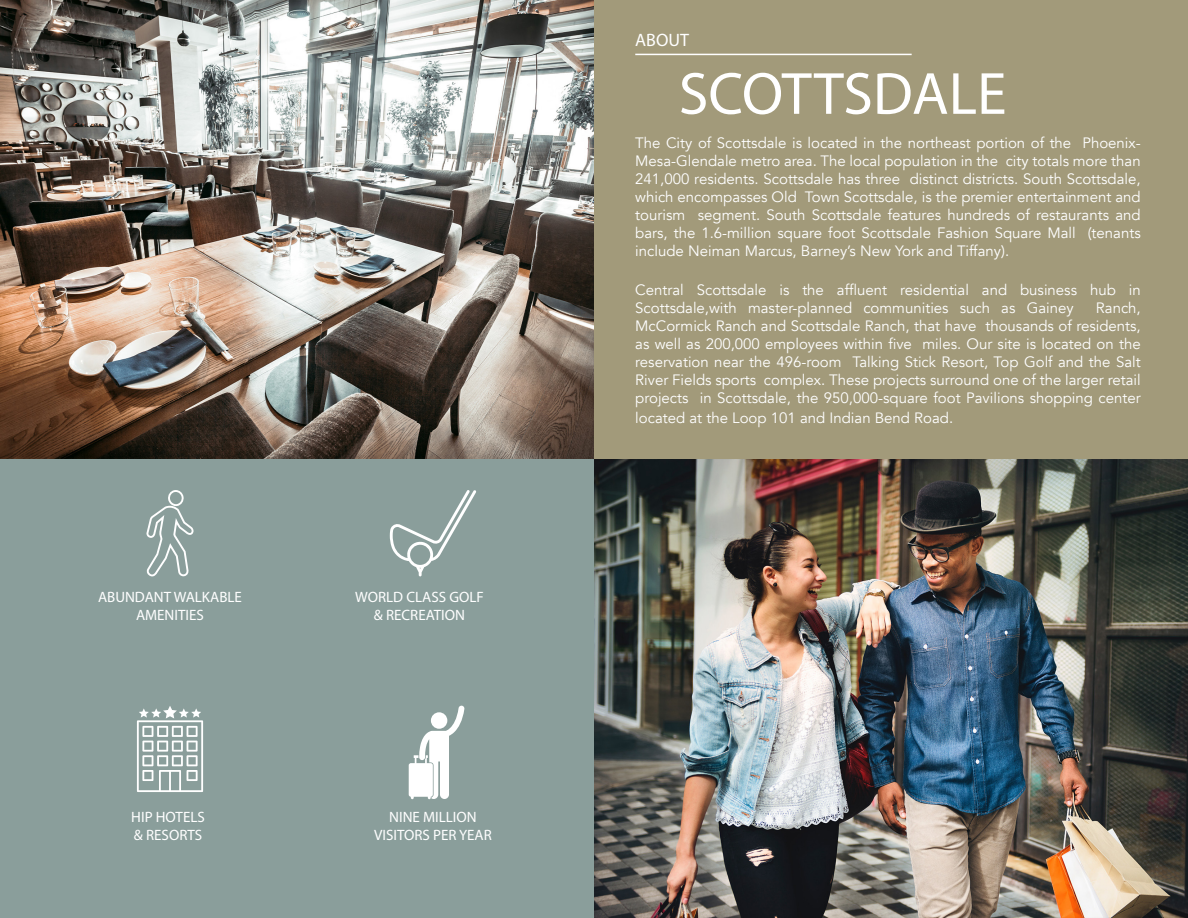
<style>
.page{position:relative;width:1188px;height:918px;background:#fff}
.page>*{position:absolute;margin:0;border:0;box-sizing:border-box;transform-origin:0 0}
.t1{font:60px "Myriad Pro";color:#fff}
.t2{font:18px "Myriad Pro";color:#fff}
.t3{font:15px/18px "Avenir";color:#fff;text-align:justify}
.t4{font:15px "Myriad Pro";color:#fff}
</style>
<div class="page">
<img style="left:0;top:0;width:594px;height:459px">
<img style="left:594px;top:459px;width:594px;height:459px">
<div style="left:594px;top:0;width:594px;height:459px;background:#a29a7a"></div>
<div style="left:0;top:459px;width:594px;height:459px;background:#8a9e9b"></div>
<hr style="left:635px;top:54px;width:277px;height:1px;background:#fff">
<svg style="left:146px;top:490px;width:48px;height:86px"></svg>
<svg style="left:390px;top:490px;width:86px;height:86px"></svg>
<svg style="left:137px;top:706px;width:66px;height:86px"></svg>
<svg style="left:409px;top:706px;width:56px;height:93px"></svg>
<p class="t4" style="left:98px;top:588px;width:145px">ABUNDANT WALKABLE</p>
<p class="t4" style="left:136px;top:606px;width:69px">AMENITIES</p>
<p class="t4" style="left:131px;top:808px;width:75px">HIP HOTELS</p>
<p class="t4" style="left:134px;top:826px;width:70px">&amp; RESORTS</p>
<p class="t4" style="left:355px;top:588px;width:130px">WORLD CLASS GOLF</p>
<p class="t4" style="left:374px;top:606px;width:93px">&amp; RECREATION</p>
<p class="t4" style="left:389px;top:808px;width:89px">NINE MILLION</p>
<p class="t4" style="left:374px;top:826px;width:119px">VISITORS PER YEAR</p>
<p class="t2" style="left:635px;top:29px;width:55px">ABOUT</p>
<p class="t1" style="left:679px;top:57px;width:329px">SCOTTSDALE</p>
<p class="t3" style="left:635px;top:134px;width:507px">The City of Scottsdale is located in the northeast portion of the Phoenix-Mesa-Glendale metro area. The local population in the city totals more than 241,000 residents. Scottsdale has three distinct districts. South Scottsdale, which encompasses Old Town Scottsdale, is the premier entertainment and tourism segment. South Scottsdale features hundreds of restaurants and bars, the 1.6-million square foot Scottsdale Fashion Square Mall (tenants include Neiman Marcus, Barney’s New York and Tiffany).</p>
<p class="t3" style="left:635px;top:281px;width:507px">Central Scottsdale is the affluent residential and business hub in<br>Scottsdale,with master-planned communities such as Gainey</p>
<p class="t3" style="left:635px;top:299px;width:507px;text-indent:461px">Ranch, McCormick Ranch and Scottsdale Ranch, that have thousands of residents, as well as 200,000 employees within five miles. Our site is located on the reservation near the 496-room Talking Stick Resort, Top Golf and the Salt River Fields sports complex. These projects surround one of the larger retail projects in Scottsdale, the 950,000-square foot Pavilions shopping center</p>
<p class="t3" style="left:635px;top:409px;width:319px">located at the Loop 101 and Indian Bend Road.</p>
</div>
